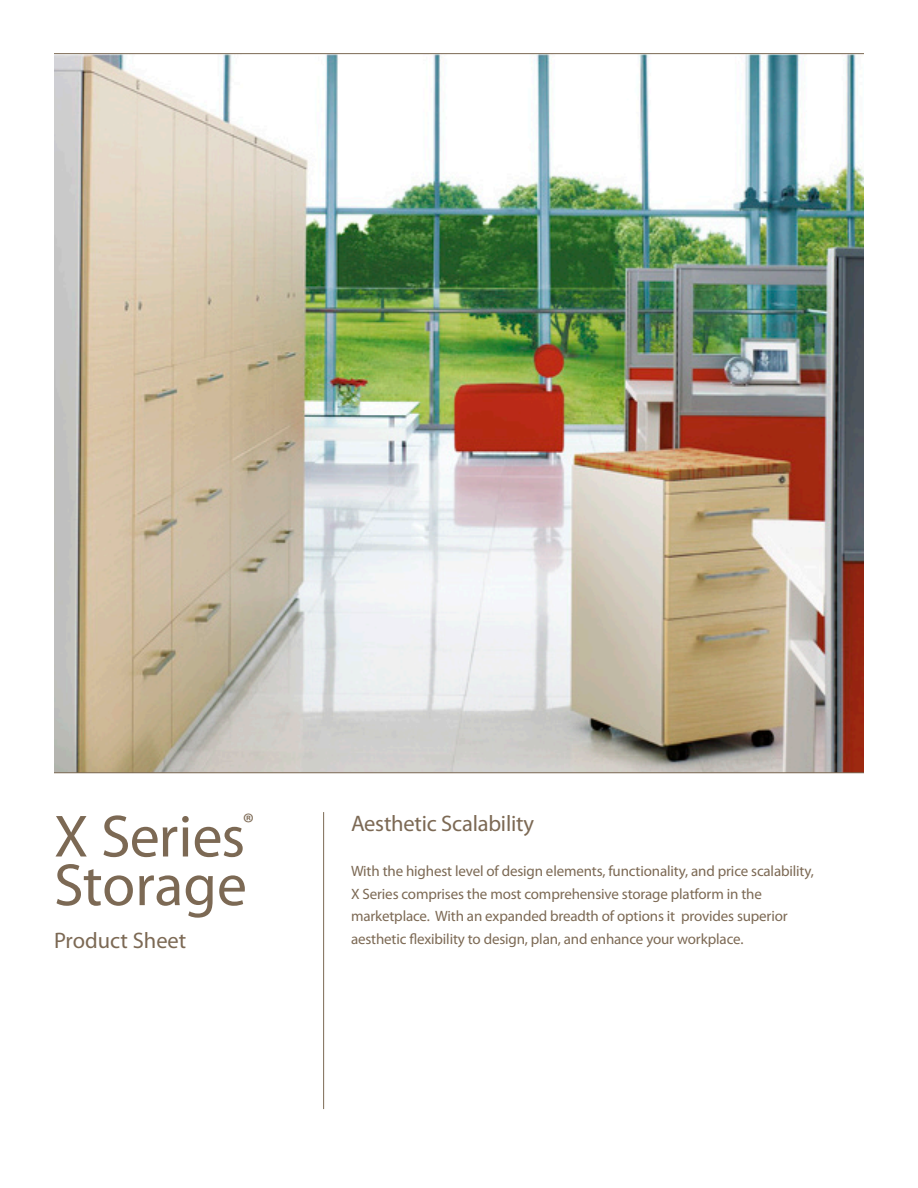
<style>
.page{position:relative;width:918px;height:1188px;background:#fff}
.page>*{position:absolute;margin:0;border:0;box-sizing:border-box;transform-origin:0 0}
.t1{font:60px "Myriad Pro";letter-spacing:-.005em;color:#7c6954}
.t2{font:22.5px "Myriad Pro";letter-spacing:-.01em;color:#7c6954}
.t3{font:15px/22.5px "Myriad Pro";letter-spacing:-.01em;color:#7c6954}
</style>
<div class="page">
<img style="left:54px;top:54px;width:810px;height:718px">
<hr style="left:323px;top:812px;width:1px;height:297px;background:#7c6954">
<hr style="left:54px;top:772px;width:810px;height:1px;background:#7c6954">
<hr style="left:54px;top:53px;width:810px;height:1px;background:#7c6954">
<p class="t1" style="left:54px;top:799px;width:202px">X Series<sup>®</sup></p>
<p class="t2" style="left:351px;top:810px;width:185px">Aesthetic Scalability</p>
<p class="t3" style="left:351px;top:860px;width:465px">With the highest level of design elements, functionality, and price scalability,</p>
<p class="t3" style="left:351px;top:882px;width:438px">X Series comprises the most comprehensive storage platform in the marketplace. With an expanded breadth of options it provides superior aesthetic flexibility to design, plan, and enhance your workplace.</p>
<p class="t1" style="left:54px;top:848px;width:195px">Storage</p>
<p class="t2" style="left:54px;top:927px;width:134px">Product Sheet</p>
</div>
